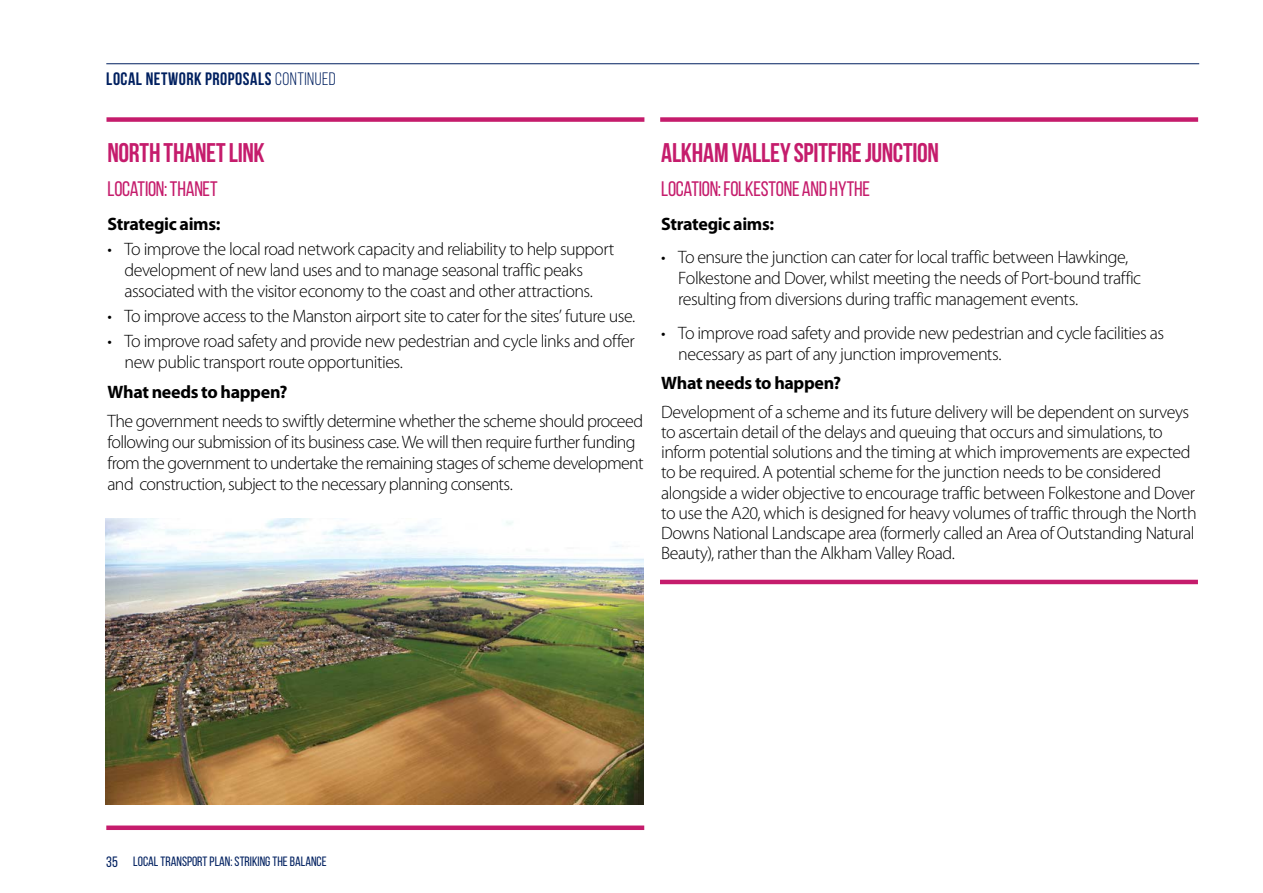
<style>
.page{position:relative;width:1263px;height:893px;background:#fff}
.page>*{position:absolute;margin:0;border:0;box-sizing:border-box;transform-origin:0 0}
.Body_text{font:700 27px "Bebas Neue";letter-spacing:-.01em;color:#c51c6c}
.Body_text-2{font:21px "Bebas Neue";letter-spacing:-.015em;color:#c51c6c}
.Body_text-3{font:300 18px/21px "Myriad Pro";letter-spacing:-.03em;color:#000}
.Body_text-4{font:700 18px "Myriad Pro";letter-spacing:-.02em;color:#000}
.t1{font:700 18px "Bebas Neue";letter-spacing:.03em;color:#002060}
.t2{font:13.5px "Bebas Neue";color:#002060}
.s1{font-weight:400}
.s2{font-size:15px}
</style>
<div class="page">
<hr style="left:106px;top:63px;width:1093px;height:1px;background:#002060">
<img style="left:105px;top:519px;width:538px;height:285px">
<div style="left:106px;top:117px;width:538px;height:5px;background:#c51c6c"></div>
<div style="left:106px;top:825px;width:538px;height:5px;background:#c51c6c"></div>
<div style="left:660px;top:117px;width:538px;height:5px;background:#c51c6c"></div>
<hr style="left:660px;top:580px;width:538px;height:4px;background:#c51c6c">
<p class="t1" style="left:106px;top:68px;width:231px">LOCAL NETWORK PROPOSALS <span class="s1">CONTINUED</span></p>
<p class="Body_text" style="left:108px;top:138px;width:158px">NORTH THANET LINK</p>
<p class="Body_text-2" style="left:108px;top:177px;width:112px">LOCATION: THANET</p>
<p class="Body_text-4" style="left:108px;top:212px;width:114px">Strategic aims:</p>
<p class="Body_text-3" style="left:125px;top:239px;width:491px;text-indent:-17px">• To improve the local road network capacity and reliability to help support development of new land uses and to manage seasonal traffic peaks associated with the visitor economy to the coast and other attractions.</p>
<p class="Body_text-3" style="left:108px;top:306px;width:529px">• To improve access to the Manston airport site to cater for the sites’ future use.</p>
<p class="Body_text-3" style="left:125px;top:331px;width:512px;text-indent:-17px">• To improve road safety and provide new pedestrian and cycle links and offer new public transport route opportunities.</p>
<p class="Body_text-4" style="left:108px;top:380px;width:181px">What needs to happen?</p>
<p class="Body_text-3" style="left:108px;top:411px;width:537px">The government needs to swiftly determine whether the scheme should proceed following our submission of its business case. We will then require further funding from the government to undertake the remaining stages of scheme development and construction, subject to the necessary planning consents.</p>
<p class="Body_text" style="left:661px;top:138px;width:279px">ALKHAM VALLEY SPITFIRE JUNCTION</p>
<p class="Body_text-2" style="left:661px;top:177px;width:210px">LOCATION: FOLKESTONE AND HYTHE</p>
<p class="Body_text-4" style="left:661px;top:212px;width:114px">Strategic aims:</p>
<p class="Body_text-3" style="left:678px;top:247px;width:465px;text-indent:-17px">• To ensure the junction can cater for local traffic between Hawkinge,<br>Folkestone and Dover, whilst meeting the needs of Port-bound traffic resulting from diversions during traffic management events.</p>
<p class="Body_text-3" style="left:678px;top:323px;width:487px;text-indent:-17px">• To improve road safety and provide new pedestrian and cycle facilities as necessary as part of any junction improvements.</p>
<p class="Body_text-4" style="left:661px;top:371px;width:181px">What needs to happen?</p>
<p class="Body_text-3" style="left:661px;top:402px;width:537px;line-height:20.2px">Development of a scheme and its future delivery will be dependent on surveys to ascertain detail of the delays and queuing that occurs and simulations, to inform potential solutions and the timing at which improvements are expected to be required. A potential scheme for the junction needs to be considered alongside a wider objective to encourage traffic between Folkestone and Dover to use the A20, which is designed for heavy volumes of traffic through the North Downs National Landscape area (formerly called an Area of Outstanding Natural Beauty), rather than the Alkham Valley Road.</p>
<p class="t2" style="left:106px;top:854px;width:222px"><span class="s2">35</span> LOCAL TRANSPORT PLAN: STRIKING THE BALANCE</p>
</div>
